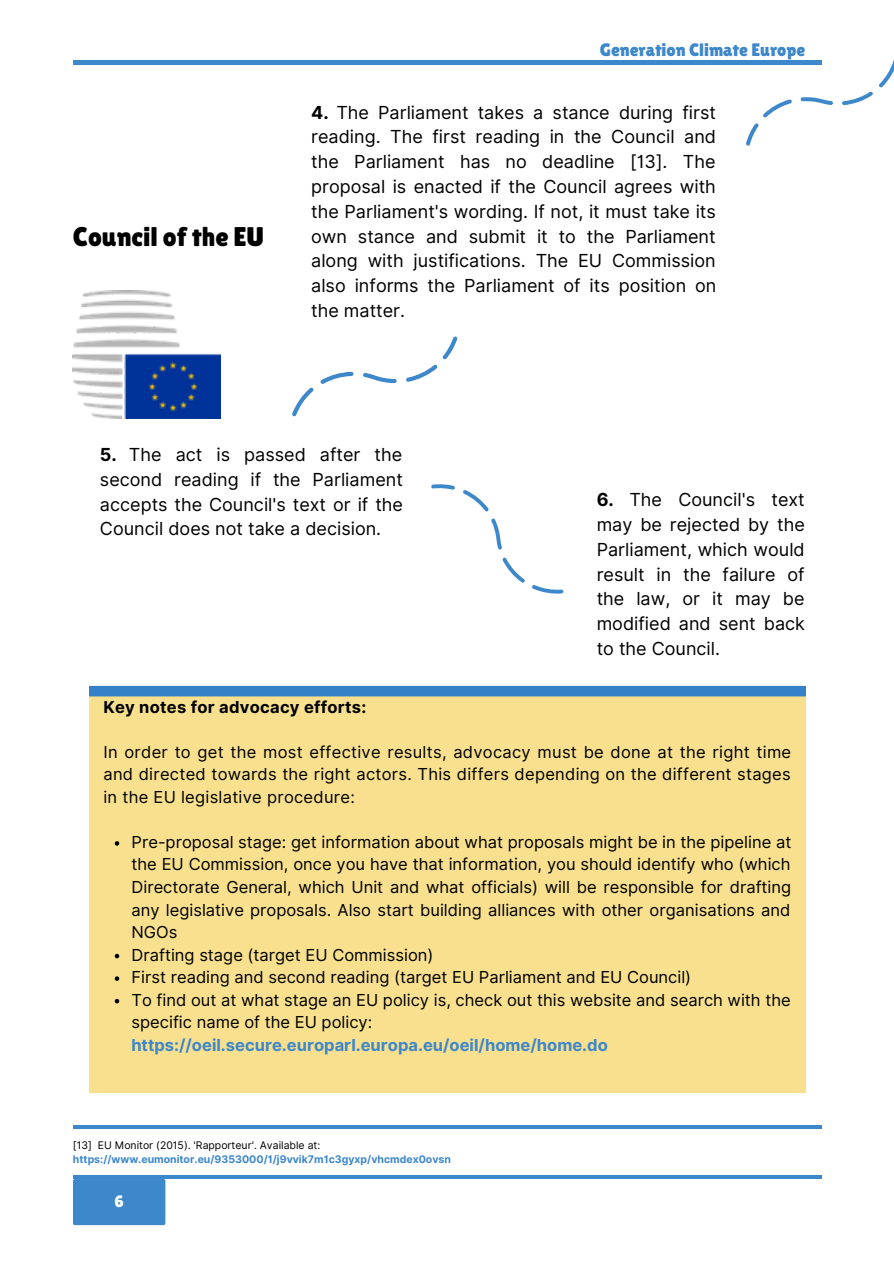
<style>
.page{position:relative;width:894px;height:1264px;background:#fff}
.page>*{position:absolute;margin:0;border:0;box-sizing:border-box;transform-origin:0 0}
.t1{font:27px "Lilita One";color:#000}
.t2{font:18px/24.8px "Inter";color:#000;text-align:justify}
.t3{font:18px "Lilita One";color:#3d87cb}
.t4{font:16.5px/22.5px "Inter";color:#000}
.t5{font:700 16.5px "Inter";color:#3d87cb}
.t6{font:700 16.5px "Inter";letter-spacing:.015em;color:#000}
.t7{font:16.5px "Lilita One";color:#fff}
.t8{font:700 10.5px "Inter";color:#3d87cb}
.t9{font:10.5px "Inter";color:#000}
.s1{font-weight:700}
</style>
<div class="page">
<hr style="left:73px;top:61px;width:748px;height:3px;background:#3d87cb">
<hr style="left:73px;top:1175px;width:748px;height:3px;background:#3d87cb">
<div style="left:73px;top:1178px;width:92px;height:47px;background:#3d87cb;border-radius:2px"></div>
<img style="left:73px;top:290px;width:147px;height:129px">
<svg style="left:745px;top:60px;width:148px;height:86px"></svg>
<svg style="left:292px;top:336px;width:165px;height:81px"></svg>
<svg style="left:431px;top:484px;width:132px;height:110px"></svg>
<div style="left:89px;top:686px;width:715px;height:406px;background:#f8e08e"></div>
<svg style="left:115px;top:841px;width:4px;height:4px"></svg>
<svg style="left:115px;top:953px;width:4px;height:5px"></svg>
<svg style="left:115px;top:976px;width:4px;height:4px"></svg>
<svg style="left:115px;top:998px;width:4px;height:5px"></svg>
<hr style="left:73px;top:1125px;width:748px;height:3px;background:#3d87cb">
<h1 class="t1" style="left:73px;top:221px;width:192px">Council of the EU</h1>
<p class="t3" style="left:599px;top:39px;width:207px">Generation Climate Europe</p>
<p class="t2" style="left:311px;top:100px;width:406px"><span class="s1">4.</span> The Parliament takes a stance during first reading. The first reading in the Council and the Parliament has no deadline [13]. The proposal is enacted if the Council agrees with the Parliament's wording. If not, it must take its own stance and submit it to the Parliament along with justifications. The EU Commission also informs the Parliament of its position on the matter.</p>
<p class="t2" style="left:100px;top:442px;width:304px"><span class="s1">5.</span> The act is passed after the second reading if the Parliament accepts the Council's text or if the Council does not take a decision.</p>
<p class="t2" style="left:596px;top:487px;width:210px"><span class="s1">6.</span> The Council's text may be rejected by the Parliament, which would result in the failure of the law, or it may be modified and sent back to the Council.</p>
<p class="t6" style="left:103px;top:697px;width:264px">Key notes for advocacy efforts:</p>
<p class="t4" style="left:103px;top:740px;width:689px;text-align:justify">In order to get the most effective results, advocacy must be done at the right time and directed towards the right actors. This differs depending on the different stages in the EU legislative procedure:</p>
<p class="t4" style="left:131px;top:830px;width:661px">Pre-proposal stage: get information about what proposals might be in the pipeline at the EU Commission, once you have that information, you should identify who (which Directorate General, which Unit and what officials) will be responsible for drafting any legislative proposals. Also start building alliances with other organisations and NGOs<br>Drafting stage (target EU Commission)<br>First reading and second reading (target EU Parliament and EU Council)<br>To find out at what stage an EU policy is, check out this website and search with the specific name of the EU policy:</p>
<p class="t5" style="left:131px;top:1034px;width:478px">https://oeil.secure.europarl.europa.eu/oeil/home/home.do</p>
<p class="t9" style="left:73px;top:1138px;width:249px">[13] EU Monitor (2015). 'Rapporteur'. Available at:</p>
<p class="t8" style="left:73px;top:1152px;width:379px">https://www.eumonitor.eu/9353000/1/j9vvik7m1c3gyxp/vhcmdex0ovsn</p>
<p class="t7" style="left:115px;top:1191px;width:11px">6</p>
</div>
